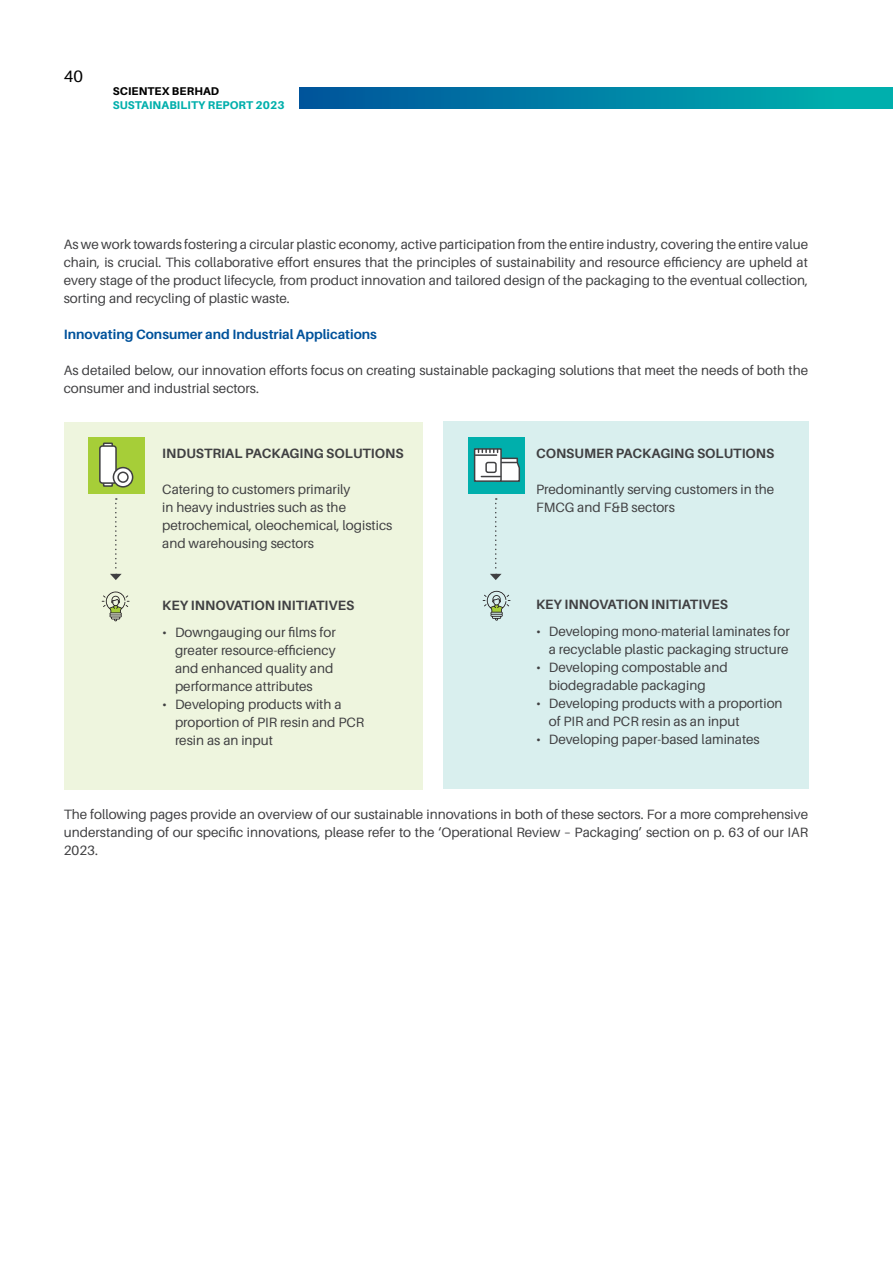
<style>
.page{position:relative;width:893px;height:1263px;background:#fff}
.page>*{position:absolute;margin:0;border:0;box-sizing:border-box;transform-origin:0 0}
.t1{font:16.5px "Aileron";color:#000}
.t2{font:13.5px/18px "Aileron";color:#404042}
.t3{font:700 13.5px "Aileron";color:#404042}
.t4{font:700 13.5px "Aileron";color:#00529b}
.t5{font:800 11.25px "Aileron";letter-spacing:.01em;color:#00afac}
.t6{font:800 11.25px "Aileron";letter-spacing:.01em;color:#000}
</style>
<div class="page">
<div style="left:64px;top:422px;width:359px;height:368px;background:#eef5de"></div>
<div style="left:443px;top:421px;width:365px;height:368px;background:#d9efee"></div>
<svg style="left:102px;top:591px;width:28px;height:30px"></svg>
<div style="left:88px;top:437px;width:56px;height:56px;background:#a6ce38"></div>
<svg style="left:102px;top:442px;width:11px;height:3px"></svg>
<svg style="left:102px;top:484px;width:11px;height:3px"></svg>
<div style="left:100px;top:446px;width:16px;height:37px;background:#fff;border-radius:3px"></div>
<div style="left:99px;top:445px;width:18px;height:39px;border:2px solid #404042;border-radius:3px"></div>
<svg style="left:113px;top:468px;width:20px;height:19px"></svg>
<div style="left:113px;top:467px;width:20px;height:21px;border:2px solid #404042;border-radius:50%"></div>
<div style="left:118px;top:472px;width:10px;height:10px;background:#fff;border-radius:50%"></div>
<div style="left:117px;top:471px;width:12px;height:12px;border:2px solid #404042;border-radius:50%"></div>
<svg style="left:110px;top:498px;width:12px;height:82px"></svg>
<svg style="left:483px;top:591px;width:27px;height:30px"></svg>
<div style="left:468px;top:437px;width:57px;height:56px;background:#00afac"></div>
<svg style="left:473px;top:448px;width:47px;height:34px"></svg>
<div style="left:486px;top:462px;width:10px;height:10px;background:#fff;border-radius:2px"></div>
<div style="left:485px;top:462px;width:12px;height:11px;border:1px solid #404042;border-radius:2px"></div>
<svg style="left:490px;top:498px;width:12px;height:82px"></svg>
<div style="left:300px;top:87px;width:593px;height:22px;background:linear-gradient(to right,#00539c,#00b5af)"></div>
<p class="t1" style="left:64px;top:67px;width:21px">40</p>
<p class="t6" style="left:113px;top:85px;width:108px">SCIENTEX BERHAD</p>
<p class="t5" style="left:113px;top:98px;width:174px">SUSTAINABILITY REPORT 2023</p>
<p class="t2" style="left:64px;top:235px;width:746px;text-align:justify">As we work towards fostering a circular plastic economy, active participation from the entire industry, covering the entire value chain, is crucial. This collaborative effort ensures that the principles of sustainability and resource efficiency are upheld at every stage of the product lifecycle, from product innovation and tailored design of the packaging to the eventual collection, sorting and recycling of plastic waste.</p>
<p class="t4" style="left:64px;top:326px;width:315px">Innovating Consumer and Industrial Applications</p>
<p class="t2" style="left:64px;top:361px;width:746px">As detailed below, our innovation efforts focus on creating sustainable packaging solutions that meet the needs of both the consumer and industrial sectors.</p>
<p class="t3" style="left:162px;top:446px;width:243px">INDUSTRIAL PACKAGING SOLUTIONS</p>
<p class="t2" style="left:162px;top:480px;width:232px">Catering to customers primarily<br>in heavy industries such as the petrochemical, oleochemical, logistics and warehousing sectors</p>
<p class="t3" style="left:162px;top:598px;width:194px">KEY INNOVATION INITIATIVES</p>
<p class="t2" style="left:175px;top:624px;width:162px;text-indent:-13px">• Downgauging our films for greater resource-efficiency and enhanced quality and performance attributes</p>
<p class="t2" style="left:175px;top:696px;width:191px;text-indent:-13px">• Developing products with a proportion of PIR resin and PCR resin as an input</p>
<p class="t3" style="left:536px;top:446px;width:240px">CONSUMER PACKAGING SOLUTIONS</p>
<p class="t2" style="left:536px;top:480px;width:240px">Predominantly serving customers in the<br>FMCG and F&amp;B sectors</p>
<p class="t3" style="left:536px;top:597px;width:194px">KEY INNOVATION INITIATIVES</p>
<p class="t2" style="left:536px;top:622px;width:255px;text-align:right">• Developing mono-material laminates for a recyclable plastic packaging structure</p>
<p class="t2" style="left:549px;top:658px;width:180px;text-indent:-13px">• Developing compostable and biodegradable packaging</p>
<p class="t2" style="left:549px;top:694px;width:235px;text-indent:-13px">• Developing products with a proportion of PIR and PCR resin as an input</p>
<p class="t2" style="left:536px;top:730px;width:225px">• Developing paper-based laminates</p>
<p class="t2" style="left:64px;top:806px;width:746px;text-align:justify">The following pages provide an overview of our sustainable innovations in both of these sectors. For a more comprehensive understanding of our specific innovations, please refer to the ‘Operational Review – Packaging’ section on p. 63 of our IAR 2023.</p>
</div>
